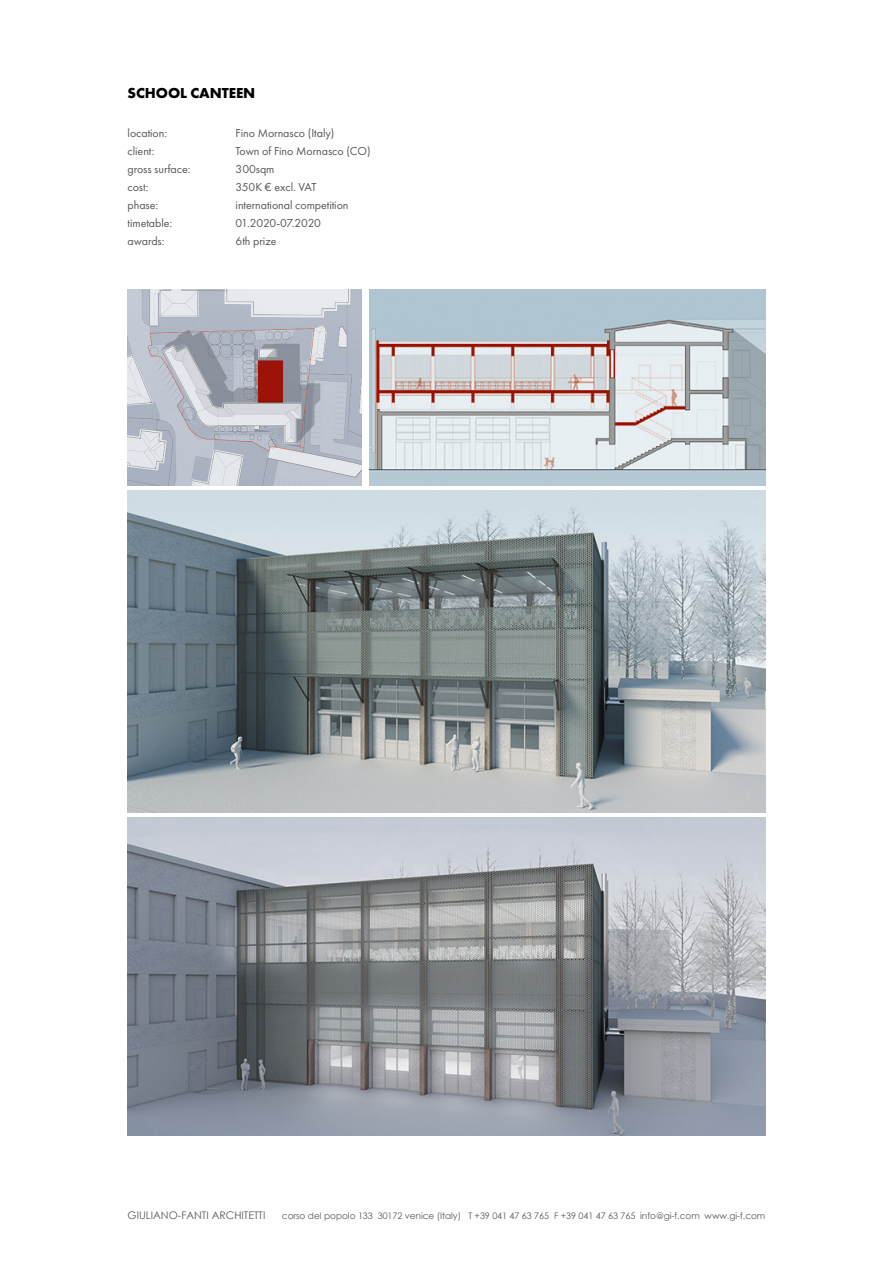
<style>
.page{position:relative;width:893px;height:1263px;background:#fff}
.page>*{position:absolute;margin:0;border:0;box-sizing:border-box;transform-origin:0 0}
.t1{font:700 15px "Futura PT";letter-spacing:-.005em;color:#000}
.t2{font:12px "Futura PT";letter-spacing:-.005em;color:#57585a}
.t3{font:12px "Futura PT";letter-spacing:-.03em;color:#57585a}
.t4{font:10.5px "Century Gothic";color:#57585a}
.t5{font:9px "Century Gothic";letter-spacing:-.005em;color:#57585a}
</style>
<div class="page">
<img style="left:128px;top:817px;width:637px;height:318px">
<img style="left:128px;top:491px;width:637px;height:321px">
<img style="left:128px;top:289px;width:233px;height:196px">
<img style="left:370px;top:289px;width:395px;height:196px">
<p class="t1" style="left:128px;top:83px;width:129px">SCHOOL CANTEEN</p>
<p class="t2" style="left:128px;top:126px;width:41px">location:</p>
<p class="t2" style="left:236px;top:126px;width:100px">Fino Mornasco (Italy)</p>
<p class="t2" style="left:128px;top:144px;width:28px">client:</p>
<p class="t2" style="left:236px;top:144px;width:136px">Town of Fino Mornasco (CO)</p>
<p class="t2" style="left:128px;top:162px;width:64px">gross surface:</p>
<p class="t2" style="left:236px;top:162px;width:40px">300sqm</p>
<p class="t2" style="left:128px;top:180px;width:23px">cost:</p>
<p class="t2" style="left:236px;top:180px;width:82px">350K € excl. VAT</p>
<p class="t2" style="left:128px;top:198px;width:32px">phase:</p>
<p class="t2" style="left:236px;top:198px;width:115px">international competition</p>
<p class="t2" style="left:128px;top:216px;width:46px">timetable:</p>
<p class="t3" style="left:236px;top:216px;width:87px">01.2020-07.2020</p>
<p class="t2" style="left:128px;top:234px;width:38px">awards:</p>
<p class="t2" style="left:236px;top:234px;width:42px">6th prize</p>
<p class="t4" style="left:128px;top:1208px;width:139px">GIULIANO-FANTI ARCHITETTI</p>
<p class="t5" style="left:282px;top:1209px;width:485px">corso del popolo 133 30172 venice (Italy) T +39 041 47 63 765 F +39 041 47 63 765 info@gi-f.com www.gi-f.com</p>
</div>
